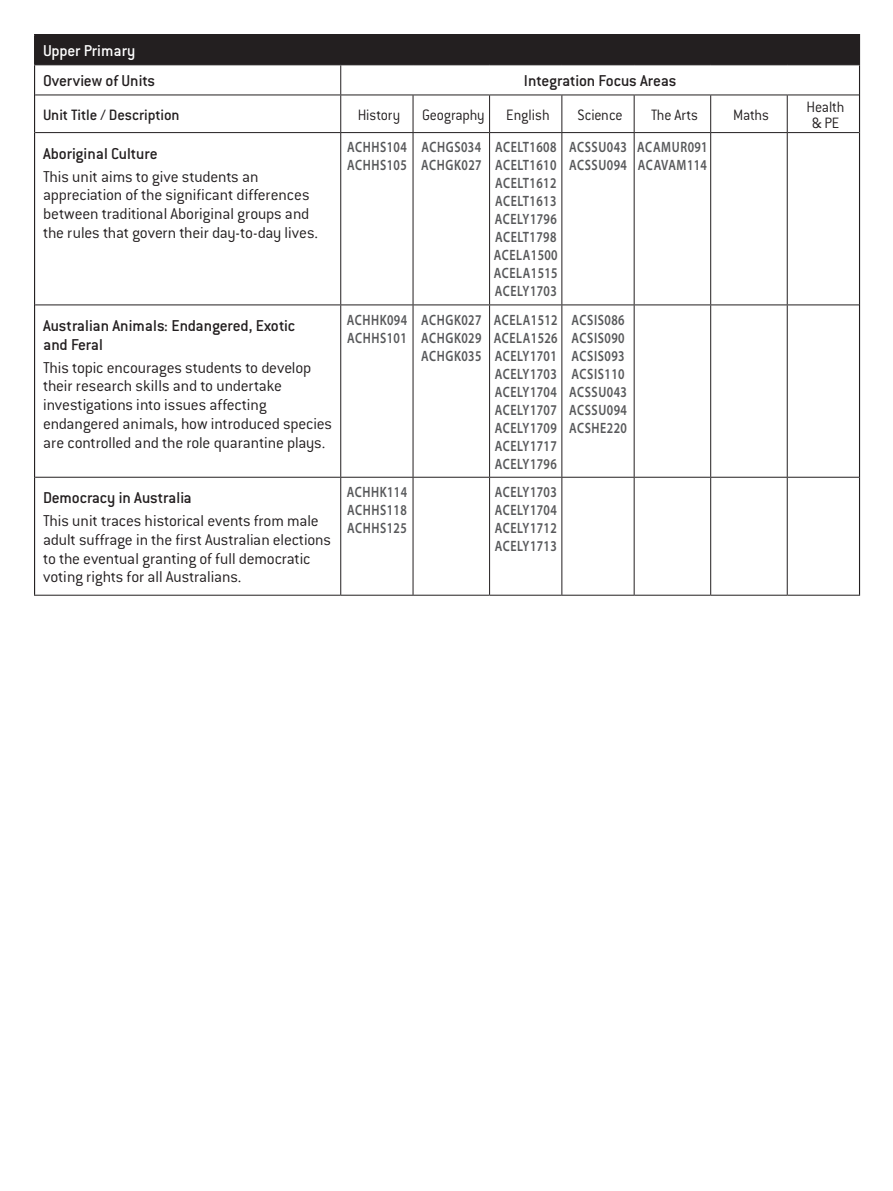
<style>
.page{position:relative;width:893px;height:1191px;background:#fff}
.page>*{position:absolute;margin:0;border:0;box-sizing:border-box;transform-origin:0 0}
.t1{font:300 17.25px/18.8px "Conduit ITC";letter-spacing:-.01em;color:#231f20}
.t2{font:500 17.25px/18.8px "Conduit ITC";letter-spacing:-.005em;color:#231f20}
.t3{font:500 17.25px "Conduit ITC";letter-spacing:-.01em;color:#fff}
.t4{font:300 16.5px/16.5px "Conduit ITC";letter-spacing:-.01em;color:#231f20;text-align:center;scale:.95 1}
.t5{font:500 16.5px "Conduit ITC";letter-spacing:-.005em;color:#231f20}
.t6{font:600 15px/18px "Myriad Pro";letter-spacing:.03em;color:#57585a;scale:.8 1}
</style>
<div class="page">
<hr style="left:35px;top:95px;width:306px;height:1px;background:#231f20">
<hr style="left:341px;top:95px;width:72px;height:1px;background:#231f20">
<hr style="left:340px;top:95px;width:1px;height:37px;background:#231f20">
<hr style="left:413px;top:95px;width:77px;height:1px;background:#231f20">
<hr style="left:413px;top:95px;width:1px;height:37px;background:#231f20">
<hr style="left:490px;top:95px;width:72px;height:1px;background:#231f20">
<hr style="left:489px;top:95px;width:1px;height:37px;background:#231f20">
<hr style="left:562px;top:95px;width:72px;height:1px;background:#231f20">
<hr style="left:561px;top:95px;width:1px;height:37px;background:#231f20">
<hr style="left:634px;top:95px;width:77px;height:1px;background:#231f20">
<hr style="left:634px;top:95px;width:1px;height:37px;background:#231f20">
<hr style="left:711px;top:95px;width:76px;height:1px;background:#231f20">
<hr style="left:710px;top:95px;width:1px;height:37px;background:#231f20">
<hr style="left:787px;top:95px;width:72px;height:1px;background:#231f20">
<hr style="left:787px;top:95px;width:1px;height:37px;background:#231f20">
<hr style="left:35px;top:132px;width:306px;height:1px;background:#231f20">
<hr style="left:341px;top:132px;width:72px;height:1px;background:#231f20">
<hr style="left:340px;top:133px;width:1px;height:171px;background:#231f20">
<hr style="left:413px;top:132px;width:77px;height:1px;background:#231f20">
<hr style="left:413px;top:133px;width:1px;height:171px;background:#231f20">
<hr style="left:490px;top:132px;width:72px;height:1px;background:#231f20">
<hr style="left:489px;top:133px;width:1px;height:171px;background:#231f20">
<hr style="left:562px;top:132px;width:72px;height:1px;background:#231f20">
<hr style="left:561px;top:133px;width:1px;height:171px;background:#231f20">
<hr style="left:634px;top:132px;width:77px;height:1px;background:#231f20">
<hr style="left:634px;top:133px;width:1px;height:171px;background:#231f20">
<hr style="left:711px;top:132px;width:76px;height:1px;background:#231f20">
<hr style="left:710px;top:133px;width:1px;height:171px;background:#231f20">
<hr style="left:787px;top:132px;width:72px;height:1px;background:#231f20">
<hr style="left:787px;top:133px;width:1px;height:171px;background:#231f20">
<hr style="left:35px;top:304px;width:306px;height:1px;background:#231f20">
<hr style="left:341px;top:304px;width:72px;height:1px;background:#231f20">
<hr style="left:340px;top:305px;width:1px;height:172px;background:#231f20">
<hr style="left:413px;top:304px;width:77px;height:1px;background:#231f20">
<hr style="left:413px;top:305px;width:1px;height:172px;background:#231f20">
<hr style="left:490px;top:304px;width:72px;height:1px;background:#231f20">
<hr style="left:489px;top:305px;width:1px;height:172px;background:#231f20">
<hr style="left:562px;top:304px;width:72px;height:1px;background:#231f20">
<hr style="left:561px;top:305px;width:1px;height:172px;background:#231f20">
<hr style="left:634px;top:304px;width:77px;height:1px;background:#231f20">
<hr style="left:634px;top:305px;width:1px;height:172px;background:#231f20">
<hr style="left:711px;top:304px;width:76px;height:1px;background:#231f20">
<hr style="left:710px;top:305px;width:1px;height:172px;background:#231f20">
<hr style="left:787px;top:304px;width:72px;height:1px;background:#231f20">
<hr style="left:787px;top:305px;width:1px;height:172px;background:#231f20">
<hr style="left:35px;top:477px;width:306px;height:1px;background:#231f20">
<hr style="left:341px;top:477px;width:72px;height:1px;background:#231f20">
<hr style="left:340px;top:477px;width:1px;height:118px;background:#231f20">
<hr style="left:413px;top:477px;width:77px;height:1px;background:#231f20">
<hr style="left:413px;top:477px;width:1px;height:118px;background:#231f20">
<hr style="left:490px;top:477px;width:72px;height:1px;background:#231f20">
<hr style="left:489px;top:477px;width:1px;height:118px;background:#231f20">
<hr style="left:562px;top:477px;width:72px;height:1px;background:#231f20">
<hr style="left:561px;top:477px;width:1px;height:118px;background:#231f20">
<hr style="left:634px;top:477px;width:77px;height:1px;background:#231f20">
<hr style="left:634px;top:477px;width:1px;height:118px;background:#231f20">
<hr style="left:711px;top:477px;width:76px;height:1px;background:#231f20">
<hr style="left:710px;top:477px;width:1px;height:118px;background:#231f20">
<hr style="left:787px;top:477px;width:72px;height:1px;background:#231f20">
<hr style="left:787px;top:477px;width:1px;height:118px;background:#231f20">
<hr style="left:34px;top:595px;width:307px;height:1px;background:#231f20">
<hr style="left:341px;top:595px;width:72px;height:1px;background:#231f20">
<hr style="left:413px;top:595px;width:77px;height:1px;background:#231f20">
<hr style="left:490px;top:595px;width:72px;height:1px;background:#231f20">
<hr style="left:562px;top:595px;width:72px;height:1px;background:#231f20">
<hr style="left:634px;top:595px;width:77px;height:1px;background:#231f20">
<hr style="left:711px;top:595px;width:76px;height:1px;background:#231f20">
<hr style="left:787px;top:595px;width:73px;height:1px;background:#231f20">
<hr style="left:34px;top:34px;width:307px;height:1px;background:#231f20">
<hr style="left:341px;top:34px;width:72px;height:1px;background:#231f20">
<hr style="left:413px;top:34px;width:77px;height:1px;background:#231f20">
<hr style="left:490px;top:34px;width:72px;height:1px;background:#231f20">
<hr style="left:562px;top:34px;width:72px;height:1px;background:#231f20">
<hr style="left:634px;top:34px;width:77px;height:1px;background:#231f20">
<hr style="left:711px;top:34px;width:76px;height:1px;background:#231f20">
<hr style="left:787px;top:34px;width:73px;height:1px;background:#231f20">
<svg style="left:34px;top:35px;width:826px;height:60px"></svg>
<hr style="left:34px;top:64px;width:307px;height:1px;background:#231f20">
<hr style="left:34px;top:65px;width:1px;height:30px;background:#231f20">
<hr style="left:341px;top:64px;width:72px;height:1px;background:#231f20">
<hr style="left:413px;top:64px;width:77px;height:1px;background:#231f20">
<hr style="left:490px;top:64px;width:72px;height:1px;background:#231f20">
<hr style="left:562px;top:64px;width:72px;height:1px;background:#231f20">
<hr style="left:634px;top:64px;width:77px;height:1px;background:#231f20">
<hr style="left:711px;top:64px;width:76px;height:1px;background:#231f20">
<hr style="left:787px;top:64px;width:73px;height:1px;background:#231f20">
<hr style="left:859px;top:65px;width:1px;height:30px;background:#231f20">
<hr style="left:34px;top:95px;width:1px;height:38px;background:#231f20">
<hr style="left:859px;top:95px;width:1px;height:38px;background:#231f20">
<hr style="left:34px;top:133px;width:1px;height:172px;background:#231f20">
<hr style="left:859px;top:133px;width:1px;height:172px;background:#231f20">
<hr style="left:34px;top:305px;width:1px;height:172px;background:#231f20">
<hr style="left:859px;top:305px;width:1px;height:172px;background:#231f20">
<hr style="left:34px;top:477px;width:1px;height:118px;background:#231f20">
<hr style="left:859px;top:477px;width:1px;height:118px;background:#231f20">
<p class="t3" style="left:43px;top:41px;width:94px">Upper Primary</p>
<p class="t2" style="left:43px;top:72px;width:114px">Overview of Units</p>
<p class="t2" style="left:524px;top:72px;width:154px">Integration Focus Areas</p>
<p class="t5" style="left:43px;top:106px;width:138px">Unit Title / Description</p>
<p class="t4" style="left:358px;top:106px;width:46px">History</p>
<p class="t4" style="left:422px;top:106px;width:67px">Geography</p>
<p class="t4" style="left:506px;top:106px;width:47px">English</p>
<p class="t4" style="left:577px;top:106px;width:49px">Science</p>
<p class="t4" style="left:651px;top:106px;width:51px">The Arts</p>
<p class="t4" style="left:733px;top:106px;width:39px">Maths</p>
<p class="t4" style="left:807px;top:98px;width:41px">Health &amp; PE</p>
<p class="t2" style="left:43px;top:144px;width:116px">Aboriginal Culture</p>
<p class="t1" style="left:43px;top:166px;width:276px">This unit aims to give students an appreciation of the significant differences between traditional Aboriginal groups and the rules that govern their day-to-day lives.</p>
<p class="t6" style="left:347px;top:138px;width:76px">ACHHS104<br>ACHHS105</p>
<p class="t6" style="left:421px;top:138px;width:77px">ACHGS034<br>ACHGK027</p>
<p class="t6" style="left:494px;top:138px;width:81px;text-align:justify">ACELT1608<br>ACELT1610<br>ACELT1612<br>ACELT1613<br>ACELY1796<br>ACELT1798<br>ACELA1500<br>ACELA1515<br>ACELY1703</p>
<p class="t6" style="left:569px;top:138px;width:74px">ACSSU043<br>ACSSU094</p>
<p class="t6" style="left:637px;top:138px;width:89px">ACAMUR091<br>ACAVAM114</p>
<p class="t2" style="left:43px;top:316px;width:254px">Australian Animals: Endangered, Exotic and Feral</p>
<p class="t1" style="left:43px;top:357px;width:291px">This topic encourages students to develop their research skills and to undertake investigations into issues affecting endangered animals, how introduced species are controlled and the role quarantine plays.</p>
<p class="t2" style="left:43px;top:488px;width:150px">Democracy in Australia</p>
<p class="t1" style="left:43px;top:511px;width:289px">This unit traces historical events from male adult suffrage in the first Australian elections to the eventual granting of full democratic voting rights for all Australians.</p>
<p class="t6" style="left:347px;top:310px;width:77px">ACHHK094<br>ACHHS101</p>
<p class="t6" style="left:421px;top:310px;width:77px;text-align:justify">ACHGK027<br>ACHGK029<br>ACHGK035</p>
<p class="t6" style="left:494px;top:310px;width:81px;text-align:justify">ACELA1512<br>ACELA1526<br>ACELY1701<br>ACELY1703<br>ACELY1704<br>ACELY1707<br>ACELY1709<br>ACely1717<br>ACELY1796</p>
<p class="t6" style="left:569px;top:310px;width:74px">ACSIS086<br>ACSIS090<br>ACSIS093<br>ACSIS110<br>ACSSU043<br>ACSSU094<br>ACSHE220</p>
<p class="t6" style="left:347px;top:482px;width:77px;text-align:justify">ACHHK114<br>ACHHS118<br>ACHHS125</p>
<p class="t6" style="left:495px;top:482px;width:79px;text-align:justify">ACELY1703<br>ACELY1704<br>ACELY1712<br>ACELY1713</p>
</div>
